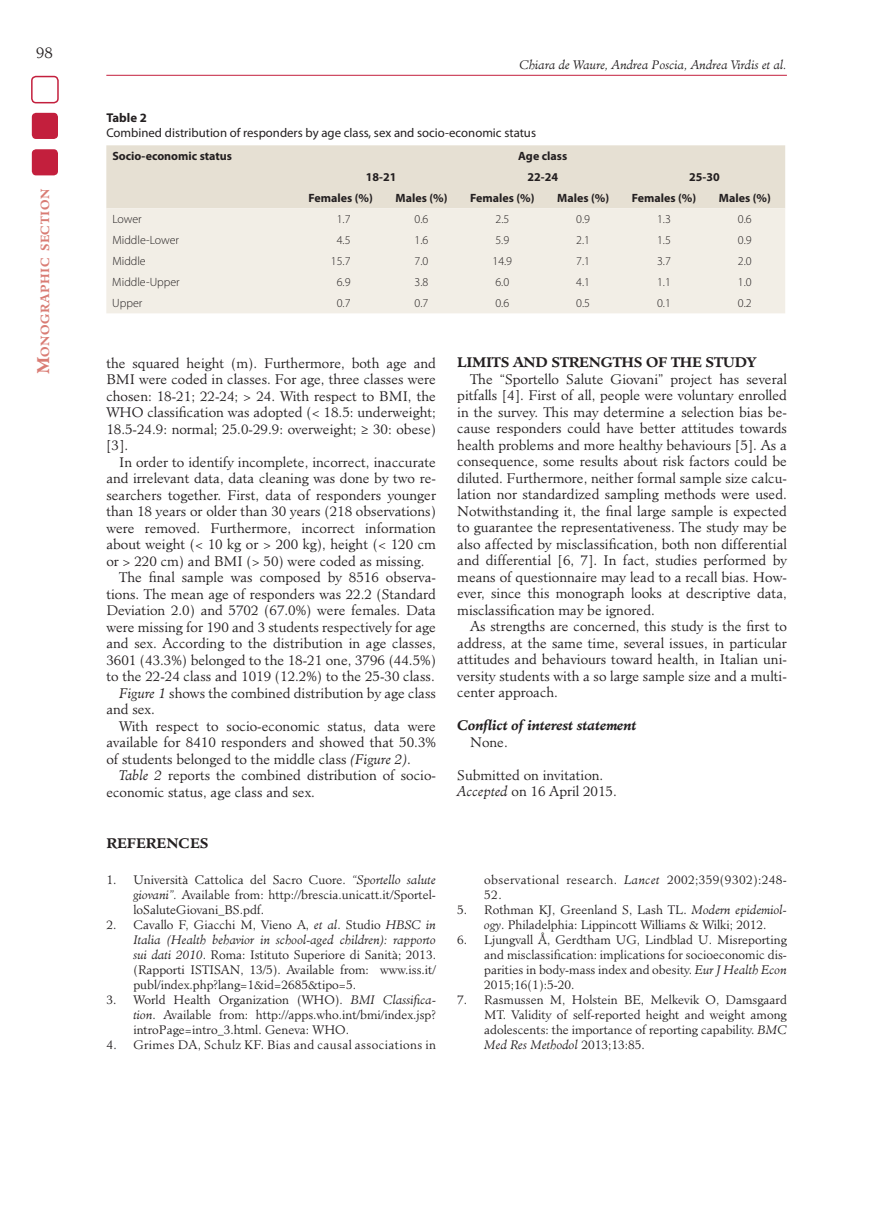
<style>
.page{position:relative;width:872px;height:1212px;background:#fff}
.page>*{position:absolute;margin:0;border:0;box-sizing:border-box;transform-origin:0 0}
.t1{font:300 15px "Minister Std";color:#231f20}
.t2{font:300 13.5px/16.5px "Minister Std";color:#231f20;text-align:justify}
.t3{font:700 13.5px "Minister Std";letter-spacing:-.02em;color:#231f20}
.t4{font:italic 700 13.5px "Minister Std";letter-spacing:-.02em;color:#231f20}
.t5{font:700 13.5px "Minister Std";color:#231f20}
.t6{font:12.75px "Myriad Pro";color:#231f20}
.t7{font:700 12.75px "Myriad Pro";color:#231f20}
.t8{font:300 12px/15px "Minister Std";color:#231f20;text-align:justify}
.t9{font:300 12px "Myriad Pro";color:#231f20}
.t10{font:300 12px/15px "Minister Std";letter-spacing:.03em;color:#231f20}
.t11{font:700 12px "Myriad Pro";color:#231f20}
.t12{font:italic 300 12px "Minister Std";color:#231f20}
.t13{font:700 11.55px "Minister Std";letter-spacing:.045em;color:#d97c74}
.s1{font-size:16.5px}
.s2{font-style:italic}
</style>
<div class="page">
<hr style="left:106px;top:75px;width:681px;height:1px;background:#c31f3d">
<div style="left:31px;top:76px;width:28px;height:27px;border:2px solid #c31f3d;border-radius:4px"></div>
<div style="left:32px;top:113px;width:26px;height:26px;background:#c31f3d;border-radius:4px"></div>
<div style="left:32px;top:149px;width:26px;height:26px;background:#c31f3d;border-radius:4px"></div>
<div style="left:106px;top:145px;width:679px;height:63px;background:#e6e0d3"></div>
<div style="left:106px;top:208px;width:679px;height:105px;background:#f2eee6"></div>
<p class="t1" style="left:36px;top:44px;width:18px">98</p>
<p class="t13" style="left:38px;top:374px;width:187px;rotate:-90deg"><span class="s1">M</span>onographic section</p>
<p class="t12" style="left:519px;top:58px;width:269px">Chiara de Waure, Andrea Poscia, Andrea Virdis et al.</p>
<p class="t7" style="left:106px;top:110px;width:42px">Table 2</p>
<p class="t6" style="left:106px;top:126px;width:431px">Combined distribution of responders by age class, sex and socio-economic status</p>
<p class="t11" style="left:112px;top:150px;width:121px">Socio-economic status</p>
<p class="t11" style="left:518px;top:150px;width:50px">Age class</p>
<p class="t11" style="left:366px;top:171px;width:32px">18-21</p>
<p class="t11" style="left:527px;top:171px;width:32px">22-24</p>
<p class="t11" style="left:689px;top:171px;width:32px">25-30</p>
<p class="t11" style="left:308px;top:192px;width:66px">Females (%)</p>
<p class="t11" style="left:395px;top:192px;width:53px">Males (%)</p>
<p class="t11" style="left:470px;top:192px;width:66px">Females (%)</p>
<p class="t11" style="left:557px;top:192px;width:53px">Males (%)</p>
<p class="t11" style="left:632px;top:192px;width:66px">Females (%)</p>
<p class="t11" style="left:719px;top:192px;width:53px">Males (%)</p>
<p class="t9" style="left:112px;top:213px;width:31px">Lower</p>
<p class="t9" style="left:337px;top:213px;width:15px">1.7</p>
<p class="t9" style="left:414px;top:213px;width:15px">0.6</p>
<p class="t9" style="left:495px;top:213px;width:15px">2.5</p>
<p class="t9" style="left:576px;top:213px;width:15px">0.9</p>
<p class="t9" style="left:657px;top:213px;width:15px">1.3</p>
<p class="t9" style="left:738px;top:213px;width:15px">0.6</p>
<p class="t9" style="left:112px;top:234px;width:68px">Middle-Lower</p>
<p class="t9" style="left:337px;top:234px;width:15px">4.5</p>
<p class="t9" style="left:414px;top:234px;width:15px">1.6</p>
<p class="t9" style="left:495px;top:234px;width:15px">5.9</p>
<p class="t9" style="left:576px;top:234px;width:15px">2.1</p>
<p class="t9" style="left:657px;top:234px;width:15px">1.5</p>
<p class="t9" style="left:738px;top:234px;width:15px">0.9</p>
<p class="t9" style="left:112px;top:255px;width:35px">Middle</p>
<p class="t9" style="left:331px;top:255px;width:21px">15.7</p>
<p class="t9" style="left:414px;top:255px;width:15px">7.0</p>
<p class="t9" style="left:492px;top:255px;width:21px">14.9</p>
<p class="t9" style="left:576px;top:255px;width:15px">7.1</p>
<p class="t9" style="left:657px;top:255px;width:15px">3.7</p>
<p class="t9" style="left:738px;top:255px;width:15px">2.0</p>
<p class="t9" style="left:112px;top:276px;width:69px">Middle-Upper</p>
<p class="t9" style="left:337px;top:276px;width:15px">6.9</p>
<p class="t9" style="left:414px;top:276px;width:15px">3.8</p>
<p class="t9" style="left:495px;top:276px;width:15px">6.0</p>
<p class="t9" style="left:576px;top:276px;width:15px">4.1</p>
<p class="t9" style="left:657px;top:276px;width:15px">1.1</p>
<p class="t9" style="left:738px;top:276px;width:15px">1.0</p>
<p class="t9" style="left:112px;top:297px;width:32px">Upper</p>
<p class="t9" style="left:337px;top:297px;width:15px">0.7</p>
<p class="t9" style="left:414px;top:297px;width:15px">0.7</p>
<p class="t9" style="left:495px;top:297px;width:15px">0.6</p>
<p class="t9" style="left:576px;top:297px;width:15px">0.5</p>
<p class="t9" style="left:657px;top:297px;width:15px">0.1</p>
<p class="t9" style="left:738px;top:297px;width:15px">0.2</p>
<p class="t2" style="left:106px;top:355px;width:331px">the squared height (m). Furthermore, both age and BMI were coded in classes. For age, three classes were chosen: 18-21; 22-24; &gt; 24. With respect to BMI, the WHO classification was adopted (&lt; 18.5: underweight; 18.5-24.9: normal; 25.0-29.9: overweight; ≥ 30: obese) [3].</p>
<p class="t2" style="left:119px;top:453px;width:318px">In order to identify incomplete, incorrect, inaccurate</p>
<p class="t2" style="left:106px;top:470px;width:331px">and irrelevant data, data cleaning was done by two re-</p>
<p class="t2" style="left:106px;top:486px;width:331px">searchers together. First, data of responders younger</p>
<p class="t2" style="left:106px;top:503px;width:331px">than 18 years or older than 30 years (218 observations)</p>
<p class="t2" style="left:106px;top:519px;width:331px">were removed. Furthermore, incorrect information</p>
<p class="t2" style="left:106px;top:536px;width:331px">about weight (&lt; 10 kg or &gt; 200 kg), height (&lt; 120 cm</p>
<p class="t2" style="left:106px;top:552px;width:319px">or &gt; 220 cm) and BMI (&gt; 50) were coded as missing.</p>
<p class="t2" style="left:119px;top:569px;width:318px">The final sample was composed by 8516 observa-</p>
<p class="t2" style="left:106px;top:585px;width:331px">tions. The mean age of responders was 22.2 (Standard</p>
<p class="t2" style="left:106px;top:602px;width:331px">Deviation 2.0) and 5702 (67.0%) were females. Data</p>
<p class="t2" style="left:106px;top:618px;width:331px">were missing for 190 and 3 students respectively for age</p>
<p class="t2" style="left:106px;top:635px;width:331px">and sex. According to the distribution in age classes,</p>
<p class="t2" style="left:106px;top:651px;width:331px">3601 (43.3%) belonged to the 18-21 one, 3796 (44.5%)</p>
<p class="t2" style="left:106px;top:668px;width:330px">to the 22-24 class and 1019 (12.2%) to the 25-30 class.</p>
<p class="t2" style="left:119px;top:684px;width:318px"><span class="s2">Figure 1</span> shows the combined distribution by age class</p>
<p class="t2" style="left:106px;top:701px;width:50px">and sex.</p>
<p class="t2" style="left:119px;top:717px;width:318px">With respect to socio-economic status, data were</p>
<p class="t2" style="left:106px;top:734px;width:331px">available for 8410 responders and showed that 50.3%</p>
<p class="t2" style="left:106px;top:750px;width:306px">of students belonged to the middle class <span class="s2">(Figure 2)</span>.</p>
<p class="t2" style="left:119px;top:767px;width:318px"><span class="s2">Table 2</span> reports the combined distribution of socio-</p>
<p class="t2" style="left:106px;top:783px;width:210px">economic status, age class and sex.</p>
<p class="t5" style="left:106px;top:834px;width:104px">REFERENCES</p>
<p class="t8" style="left:133px;top:872px;width:304px;text-indent:-27px">1. Università Cattolica del Sacro Cuore. <span class="s2">“Sportello salute giovani”.</span> Available from: http://brescia.unicatt.it/Sportel&shy;loSaluteGiovani_BS.pdf.</p>
<p class="t8" style="left:133px;top:917px;width:304px;text-indent:-27px">2. Cavallo F, Giacchi M, Vieno A, <span class="s2">et al</span>. Studio <span class="s2">HBSC in Italia (Health behavior in school-aged children): rapporto sui dati 2010</span>. Roma: Istituto Superiore di Sanità; 2013. (Rapporti ISTISAN, 13/5). Available from: www.iss.it/ publ/index.php?lang=1&amp;id=2685&amp;tipo=5.</p>
<p class="t8" style="left:133px;top:992px;width:304px;text-indent:-27px">3. World Health Organization (WHO). <span class="s2">BMI Classifica&shy;tion</span>. Available from: http://apps.who.int/bmi/index.jsp? introPage=intro_3.html. Geneva: WHO.</p>
<p class="t10" style="left:106px;top:1037px;width:331px">4. Grimes DA, Schulz KF. Bias and causal associations in</p>
<p class="t3" style="left:457px;top:354px;width:300px">LIMITS AND STRENGTHS OF THE STUDY</p>
<p class="t2" style="left:457px;top:371px;width:331px;text-indent:13px">The “Sportello Salute Giovani” project has several pitfalls [4]. First of all, people were voluntary enrolled in the survey. This may determine a selection bias be&shy;cause responders could have better attitudes towards health problems and more healthy behaviours [5]. As a consequence, some results about risk factors could be diluted. Furthermore, neither formal sample size calcu&shy;lation nor standardized sampling methods were used.<br>Notwithstanding it, the final large sample is expected to guarantee the representativeness. The study may be also affected by misclassification, both non differential and differential [6, 7]. In fact, studies performed by means of questionnaire may lead to a recall bias. How&shy;ever, since this monograph looks at descriptive data, misclassification may be ignored.</p>
<p class="t2" style="left:457px;top:618px;width:331px;text-indent:13px">As strengths are concerned, this study is the first to address, at the same time, several issues, in particular attitudes and behaviours toward health, in Italian uni&shy;versity students with a so large sample size and a multi&shy;center approach.</p>
<p class="t4" style="left:457px;top:717px;width:181px">Conflict of interest statement</p>
<p class="t2" style="left:470px;top:734px;width:39px">None.</p>
<p class="t2" style="left:457px;top:767px;width:161px">Submitted on invitation.<br><span class="s2">Accepted</span> on 16 April 2015.</p>
<p class="t10" style="left:484px;top:872px;width:304px">observational research. <span class="s2">Lancet</span> 2002;359(9302):248-<br>52.</p>
<p class="t8" style="left:457px;top:902px;width:331px;text-align:center">5. Rothman KJ, Greenland S, Lash TL. <span class="s2">Modern epidemiol&shy;ogy</span>. Philadelphia: Lippincott Williams &amp; Wilki; 2012.</p>
<p class="t8" style="left:484px;top:932px;width:304px;text-indent:-27px">6. Ljungvall Å, Gerdtham UG, Lindblad U. Misreporting and misclassification: implications for socioeconomic dis&shy;parities in body-mass index and obesity. <span class="s2">Eur J Health Econ </span>2015;16(1):5-20.</p>
<p class="t8" style="left:484px;top:992px;width:304px;text-indent:-27px">7. Rasmussen M, Holstein BE, Melkevik O, Damsgaard MT. Validity of self-reported height and weight among adolescents: the importance of reporting capability. <span class="s2">BMC Med Res Methodol</span> 2013;13:85.</p>
</div>
